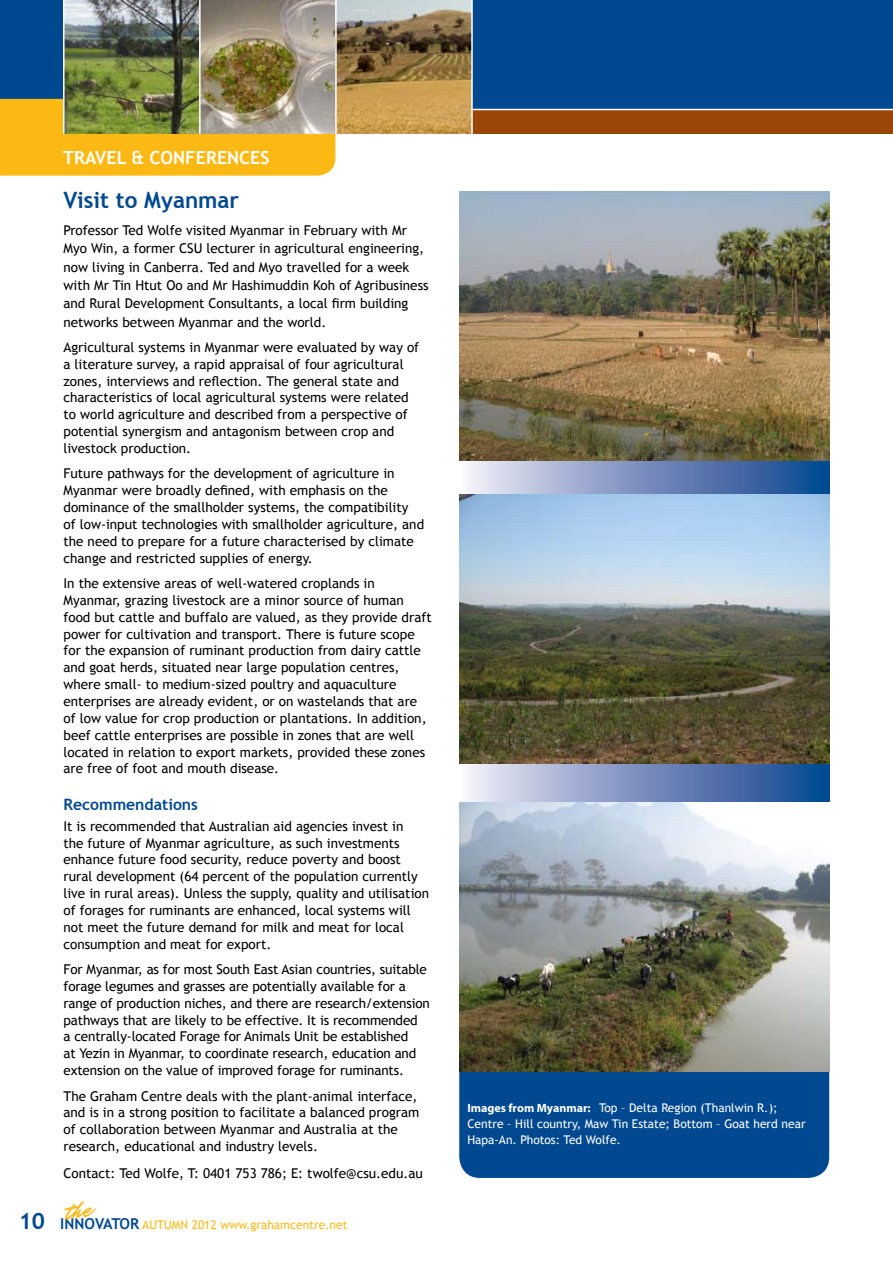
<style>
.page{position:relative;width:893px;height:1263px;background:#fff}
.page>*{position:absolute;margin:0;border:0;box-sizing:border-box;transform-origin:0 0}
.GC_heading{font:700 22.5px "Trebuchet MS";color:#004990}
.GC_SECTION_HEADERS{font:700 18px "Trebuchet MS";color:#fff}
.GC_Sub_head{font:700 15.75px "Trebuchet MS";color:#004990}
.GC_Body_text{font:13.5px/16.8px "Trebuchet MS";color:#000}
.GC_Captions{font:12px "Trebuchet MS";color:#fff}
.t1{font:12px "Trebuchet MS";color:#fdb913}
.s1{font-weight:700;font-size:22.5px;color:#004990}
.s2{font-weight:700;font-size:15px;color:#004990}
.s3{font-family:"Myriad Pro";font-weight:700}
</style>
<div class="page">
<div style="left:0;top:0;width:893px;height:134px;background:#994708"></div>
<div style="left:0;top:0;width:893px;height:111px;background:#004990"></div>
<div style="left:0;top:99px;width:335px;height:77px;background:#fdb913"></div>
<img style="left:65px;top:0;width:134px;height:134px">
<img style="left:201px;top:0;width:134px;height:134px">
<img style="left:337px;top:0;width:134px;height:134px">
<hr style="left:63px;top:0;width:2px;height:134px;background:#fff">
<hr style="left:199px;top:0;width:2px;height:134px;background:#fff">
<hr style="left:335px;top:0;width:2px;height:134px;background:#fff">
<hr style="left:471px;top:0;width:2px;height:134px;background:#fff">
<div style="left:459px;top:1025px;width:370px;height:153px;background:#004990;border-radius:21px"></div>
<svg style="left:459px;top:306px;width:370px;height:748px;background:#7d93bd"></svg>
<img style="left:460px;top:803px;width:370px;height:269px">
<img style="left:460px;top:192px;width:370px;height:269px">
<img style="left:460px;top:494px;width:370px;height:269px">
<p class="GC_SECTION_HEADERS" style="left:63px;top:147px;width:208px">TRAVEL &amp; CONFERENCES</p>
<p class="GC_heading" style="left:63px;top:186px;width:177px">Visit to Myanmar</p>
<p class="GC_Body_text" style="left:63px;top:221px;width:367px;line-height:18.3px">Professor Ted Wolfe visited Myanmar in February with Mr Myo Win, a former CSU lecturer in agricultural engineering, now living in Canberra. Ted and Myo travelled for a week with Mr Tin Htut Oo and Mr Hashimuddin Koh of Agribusiness and Rural Development Consultants, a local firm building networks between Myanmar and the world.</p>
<p class="GC_Body_text" style="left:63px;top:339px;width:357px">Agricultural systems in Myanmar were evaluated by way of a literature survey, a rapid appraisal of four agricultural zones, interviews and reflection. The general state and characteristics of local agricultural systems were related to world agriculture and described from a perspective of potential synergism and antagonism between crop and livestock production.</p>
<p class="GC_Body_text" style="left:63px;top:465px;width:362px">Future pathways for the development of agriculture in Myanmar were broadly defined, with emphasis on the dominance of the smallholder systems, the compatibility<br>of low-input technologies with smallholder agriculture, and the need to prepare for a future characterised by climate change and restricted supplies of energy.</p>
<p class="GC_Body_text" style="left:63px;top:575px;width:370px">In the extensive areas of well-watered croplands in Myanmar, grazing livestock are a minor source of human food but cattle and buffalo are valued, as they provide draft power for cultivation and transport. There is future scope for the expansion of ruminant production from dairy cattle and goat herds, situated near large population centres, where small- to medium-sized poultry and aquaculture enterprises are already evident, or on wastelands that are of low value for crop production or plantations. In addition, beef cattle enterprises are possible in zones that are well located in relation to export markets, provided these zones are free of foot and mouth disease.</p>
<p class="GC_Sub_head" style="left:63px;top:794px;width:136px">Recommendations</p>
<p class="GC_Body_text" style="left:63px;top:818px;width:367px">It is recommended that Australian aid agencies invest in<br>the future of Myanmar agriculture, as such investments enhance future food security, reduce poverty and boost rural development (64 percent of the population currently live in rural areas). Unless the supply, quality and utilisation of forages for ruminants are enhanced, local systems will not meet the future demand for milk and meat for local consumption and meat for export.</p>
<p class="GC_Body_text" style="left:63px;top:961px;width:368px">For Myanmar, as for most South East Asian countries, suitable forage legumes and grasses are potentially available for a range of production niches, and there are research/extension pathways that are likely to be effective. It is recommended<br>a centrally-located Forage for Animals Unit be established<br>at Yezin in Myanmar, to coordinate research, education and extension on the value of improved forage for ruminants.</p>
<p class="GC_Body_text" style="left:63px;top:1087px;width:357px">The Graham Centre deals with the plant-animal interface, and is in a strong position to facilitate a balanced program of collaboration between Myanmar and Australia at the research, educational and industry levels.</p>
<p class="GC_Body_text" style="left:63px;top:1165px;width:361px">Contact: Ted Wolfe, T: 0401 753 786; E: twolfe@csu.edu.au</p>
<p class="t1" style="left:19px;top:1218px;width:330px"><span class="s1">10</span> <span class="s2">INNOVATOR</span> AUTUMN 2012 www.grahamcentre.net</p>
<p class="GC_Captions" style="left:467px;top:1101px;width:312px"><span class="s3">Images from Myanmar:</span> Top – Delta Region (Thanlwin R.);</p>
<p class="GC_Captions" style="left:467px;top:1117px;width:340px">Centre – Hill country, Maw Tin Estate; Bottom – Goat herd near</p>
<p class="GC_Captions" style="left:467px;top:1133px;width:155px">Hapa-An. Photos: Ted Wolfe.</p>
</div>
